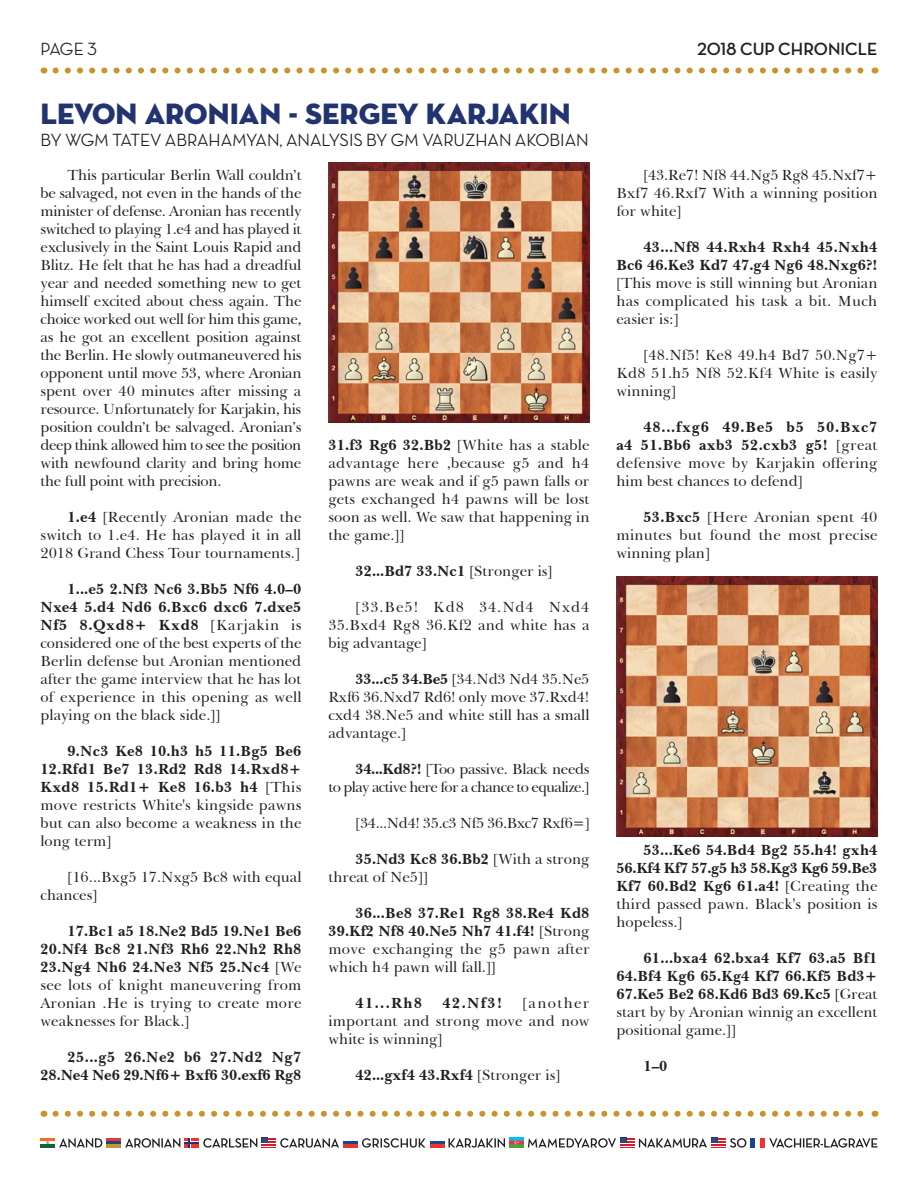
<style>
.page{position:relative;width:918px;height:1188px;background:#fff}
.page>*{position:absolute;margin:0;border:0;box-sizing:border-box;transform-origin:0 0}
.t1{font:30px "Neutra Disp Titling";color:#22346f}
.t2{font:18px "Neutra Disp Medium Alt";color:#231f20}
.t3{font:18px "Neutra Disp Bold Alt";color:#231f20}
.t4{font:15px/18px "Baskerville BT";color:#231f20;text-align:justify}
.t5{font:700 15px/18px "Baskerville BT";letter-spacing:.005em;color:#231f20;text-align:justify}
.t6{font:15px/18px "Baskerville BT";letter-spacing:-.04em;color:#231f20;text-align:right}
.t7{font:15px "Baskerville BT";letter-spacing:-.025em;color:#231f20}
.s1{font-weight:700}
.s2{font-weight:400}
</style>
<div class="page">
<svg style="left:56px;top:68px;width:808px;height:6px"></svg>
<svg style="left:56px;top:1111px;width:808px;height:6px"></svg>
<svg style="left:769px;top:1138px;width:109px;height:10px"></svg>
<div style="left:751px;top:1138px;width:14px;height:10px;background:#ee342c"></div>
<div style="left:755px;top:1138px;width:5px;height:10px;background:#fff"></div>
<hr style="left:751px;top:1138px;width:4px;height:10px;background:#164691">
<svg style="left:59px;top:1138px;width:43px;height:10px"></svg>
<div style="left:41px;top:1138px;width:14px;height:9px;background:#f36e21"></div>
<hr style="left:41px;top:1141px;width:14px;height:3px;background:#22346f">
<hr style="left:41px;top:1144px;width:14px;height:4px;background:#0c6638">
<div style="left:106px;top:1138px;width:15px;height:10px;background:#ee342c"></div>
<hr style="left:106px;top:1141px;width:15px;height:3px;background:#164691">
<hr style="left:106px;top:1144px;width:15px;height:4px;background:#c8942b">
<svg style="left:528px;top:1138px;width:218px;height:10px"></svg>
<svg style="left:125px;top:1138px;width:380px;height:10px"></svg>
<img style="left:509px;top:1138px;width:15px;height:10px">
<img style="left:328px;top:162px;width:262px;height:261px">
<img style="left:616px;top:576px;width:262px;height:261px">
<p class="t2" style="left:40px;top:39px;width:58px">PAGE 3</p>
<p class="t3" style="left:697px;top:38px;width:182px">2018 CUP CHRONICLE</p>
<p class="t1" style="left:40px;top:95px;width:532px">LEVON ARONIAN - SERGEY KARJAKIN</p>
<p class="t2" style="left:40px;top:129px;width:550px">BY WGM TATEV ABRAHAMYAN, ANALYSIS BY GM VARUZHAN AKOBIAN</p>
<p class="t4" style="left:40px;top:166px;width:263px;text-indent:27px">This particular Berlin Wall couldn’t be salvaged, not even in the hands of the minister of defense. Aronian has recently switched to playing 1.e4 and has played it exclusively in the Saint Louis Rapid and Blitz. He felt that he has had a dreadful year and needed something new to get himself excited about chess again. The choice worked out well for him this game, as he got an excellent position against the Berlin. He slowly outmaneuvered his opponent until move 53, where Aronian spent over 40 minutes after missing a resource. Unfortunately for Karjakin, his position couldn’t be salvaged. Aronian’s deep think allowed him to see the position with newfound clarity and bring home the full point with precision.</p>
<p class="t4" style="left:40px;top:508px;width:263px;text-indent:27px"><span class="s1">1.e4</span> [Recently Aronian made the switch to 1.e4. He has played it in all 2018 Grand Chess Tour tournaments.]</p>
<p class="t4" style="left:40px;top:580px;width:263px;text-indent:27px"><span class="s1">1...e5 2.Nf3 Nc6 3.Bb5 Nf6 4.0–0<br>Nxe4 5.d4 Nd6 6.Bxc6 dxc6 7.dxe5<br>Nf5 8.Qxd8+ Kxd8</span> [Karjakin is considered one of the best experts of the Berlin defense but Aronian mentioned after the game interview that he has lot of experience in this opening as well playing on the black side.]]</p>
<p class="t4" style="left:40px;top:742px;width:263px;text-indent:27px"><span class="s1">9.Nc3 Ke8 10.h3 h5 11.Bg5 Be6<br>12.Rfd1 Be7 13.Rd2 Rd8 14.Rxd8+ Kxd8 15.Rd1+ Ke8 16.b3 h4</span> [This move restricts White's kingside pawns but can also become a weakness in the long term]</p>
<p class="t4" style="left:40px;top:868px;width:262px;text-indent:27px">[16...Bxg5 17.Nxg5 Bc8 with equal chances]</p>
<p class="t4" style="left:40px;top:922px;width:263px;text-indent:27px"><span class="s1">17.Bc1 a5 18.Ne2 Bd5 19.Ne1 Be6<br>20.Nf4 Bc8 21.Nf3 Rh6 22.Nh2 Rh8<br>23.Ng4 Nh6 24.Ne3 Nf5 25.Nc4</span> [We see lots of knight maneuvering from Aronian .He is trying to create more weaknesses for Black.]</p>
<p class="t5" style="left:40px;top:1048px;width:262px;text-align:right">25...g5 26.Ne2 b6 27.Nd2 Ng7<br>28.Ne4 Ne6 29.Nf6+ Bxf6 30.exf6 Rg8</p>
<p class="t4" style="left:328px;top:436px;width:263px"><span class="s1">31.f3 Rg6 32.Bb2</span> [White has a stable advantage here ,because g5 and h4 pawns are weak and if g5 pawn falls or gets exchanged h4 pawns will be lost soon as well. We saw that happening in the game.]]</p>
<p class="t5" style="left:356px;top:562px;width:199px">32...Bd7 33.Nc1 <span class="s2">[Stronger is]</span></p>
<p class="t4" style="left:328px;top:598px;width:263px;text-indent:27px">[33.Be5! Kd8 34.Nd4 Nxd4<br>35.Bxd4 Rg8 36.Kf2 and white has a big advantage]</p>
<p class="t4" style="left:328px;top:670px;width:263px;text-indent:27px"><span class="s1">33...c5 34.Be5</span> [34.Nd3 Nd4 35.Ne5<br>Rxf6 36.Nxd7 Rd6! only move 37.Rxd4! cxd4 38.Ne5 and white still has a small advantage.]</p>
<p class="t6" style="left:328px;top:760px;width:263px"><span class="s1">34...Kd8?!</span> [Too passive. Black needs<br>to play active here for a chance to equalize.]</p>
<p class="t7" style="left:356px;top:814px;width:236px">[34...Nd4! 35.c3 Nf5 36.Bxc7 Rxf6=]</p>
<p class="t4" style="left:328px;top:850px;width:263px;text-indent:27px"><span class="s1">35.Nd3 Kc8 36.Bb2</span> [With a strong threat of Ne5]]</p>
<p class="t4" style="left:328px;top:904px;width:263px;text-indent:27px"><span class="s1">36...Be8 37.Re1 Rg8 38.Re4 Kd8<br>39.Kf2 Nf8 40.Ne5 Nh7 41.f4!</span> [Strong move exchanging the g5 pawn after which h4 pawn will fall.]]</p>
<p class="t5" style="left:356px;top:994px;width:68px">41...Rh8</p>
<p class="t5" style="left:442px;top:994px;width:61px">42.Nf3!</p>
<p class="t4" style="left:328px;top:994px;width:263px;text-indent:194px">[another important and strong move and now white is winning]</p>
<p class="t5" style="left:356px;top:1066px;width:206px">42...gxf4 43.Rxf4 <span class="s2">[Stronger is]</span></p>
<p class="t4" style="left:616px;top:166px;width:263px;text-indent:27px">[43.Re7! Nf8 44.Ng5 Rg8 45.Nxf7+ Bxf7 46.Rxf7 With a winning position for white]</p>
<p class="t4" style="left:616px;top:238px;width:263px;text-indent:27px"><span class="s1">43...Nf8 44.Rxh4 Rxh4 45.Nxh4<br>Bc6 46.Ke3 Kd7 47.g4 Ng6 48.Nxg6?! </span>[This move is still winning but Aronian has complicated his task a bit. Much easier is:]</p>
<p class="t4" style="left:616px;top:346px;width:263px;text-indent:27px">[48.Nf5! Ke8 49.h4 Bd7 50.Ng7+ Kd8 51.h5 Nf8 52.Kf4 White is easily winning]</p>
<p class="t4" style="left:616px;top:418px;width:263px;text-indent:27px"><span class="s1">48...fxg6 49.Be5 b5 50.Bxc7 a4 51.Bb6 axb3 52.cxb3 g5!</span> [great defensive move by Karjakin offering him best chances to defend]</p>
<p class="t4" style="left:616px;top:508px;width:263px;text-indent:27px"><span class="s1">53.Bxc5</span> [Here Aronian spent 40 minutes but found the most precise winning plan]</p>
<p class="t5" style="left:616px;top:841px;width:263px;text-indent:27px">53...Ke6 54.Bd4 Bg2 55.h4! gxh4<br>56.Kf4 Kf7 57.g5 h3 58.Kg3 Kg6 59.Be3<br>Kf7 60.Bd2 Kg6 61.a4! <span class="s2">[Creating the third passed pawn. Black's position is hopeless.]</span></p>
<p class="t5" style="left:616px;top:949px;width:263px;text-indent:27px">61...bxa4 62.bxa4 Kf7 63.a5 Bf1<br>64.Bf4 Kg6 65.Kg4 Kf7 66.Kf5 Bd3+ 67.Ke5 Be2 68.Kd6 Bd3 69.Kc5 <span class="s2">[Great start by by Aronian winnig an excellent positional game.]]</span></p>
<p class="t5" style="left:644px;top:1057px;width:26px">1–0</p>
</div>
